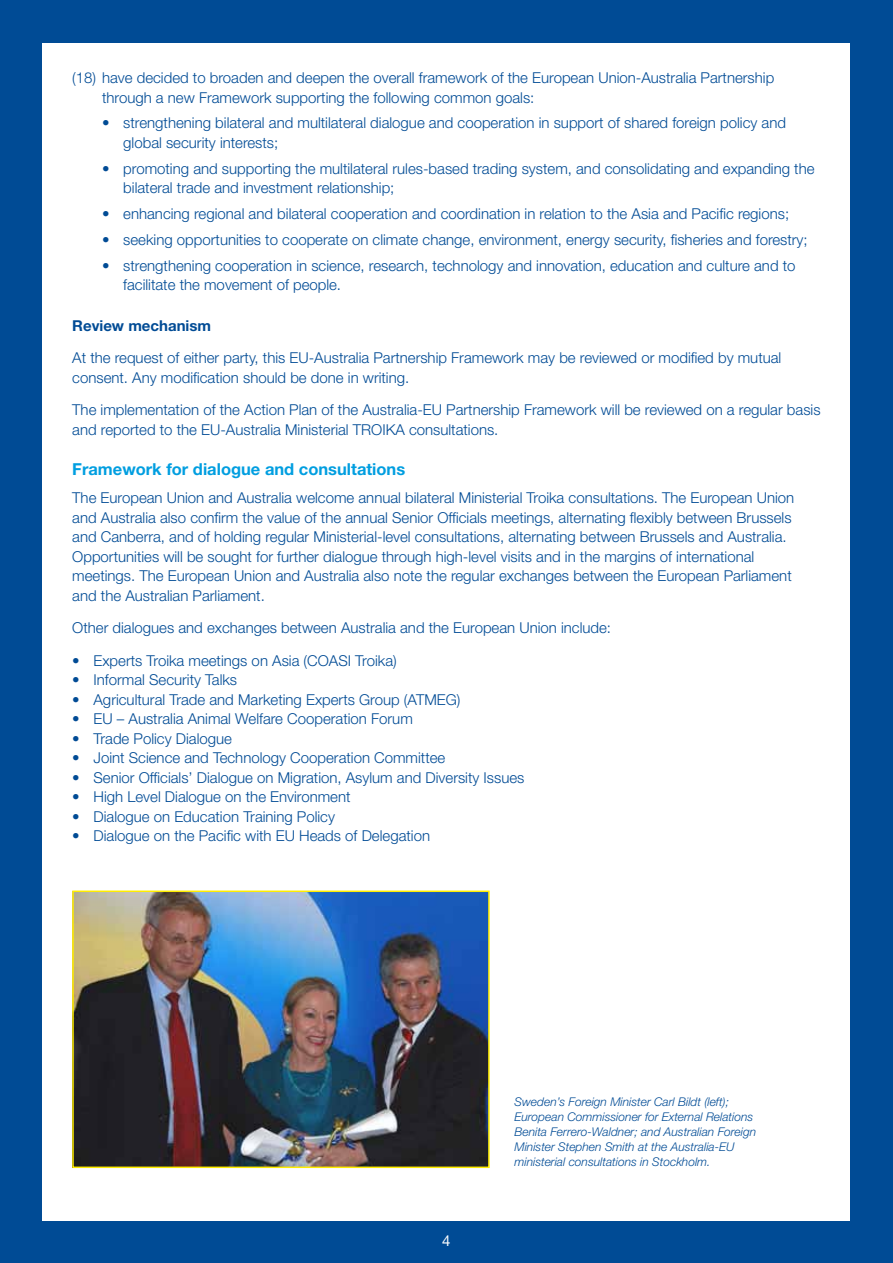
<style>
.page{position:relative;width:893px;height:1263px;background:#004b95}
.page>*{position:absolute;margin:0;border:0;box-sizing:border-box;transform-origin:0 0}
.t1{font:700 16.5px "Helvetica Neue LT Std";color:#009ee0}
.t2{font:300 15px/19.5px "Helvetica Neue LT Std";color:#004b95}
.t3{font:700 15px "Helvetica Neue LT Std";color:#004b95}
.t4{font:15px "Helvetica Neue LT Std";color:#fff}
.t5{font:italic 300 12px/15px "Helvetica Neue LT Std";color:#004b95}
</style>
<div class="page">
<div style="left:43px;top:43px;width:807px;height:1177px;background:#fff"></div>
<img style="left:75px;top:893px;width:412px;height:272px">
<div style="left:72px;top:890px;width:418px;height:278px;border:2px solid #ffed00"></div>
<p class="t2" style="left:102px;top:68px;width:674px;text-indent:-30px">(18) have decided to broaden and deepen the overall framework of the European Union-Australia Partnership through a new Framework supporting the following common goals:</p>
<p class="t2" style="left:123px;top:113px;width:664px;text-indent:-21px">• strengthening bilateral and multilateral dialogue and cooperation in support of shared foreign policy and global security interests;</p>
<p class="t2" style="left:123px;top:158px;width:693px;text-indent:-21px">• promoting and supporting the multilateral rules-based trading system, and consolidating and expanding the bilateral trade and investment relationship;</p>
<p class="t2" style="left:102px;top:204px;width:689px">• enhancing regional and bilateral cooperation and coordination in relation to the Asia and Pacific regions;</p>
<p class="t2" style="left:102px;top:230px;width:707px">• seeking opportunities to cooperate on climate change, environment, energy security, fisheries and forestry;</p>
<p class="t2" style="left:123px;top:255px;width:674px;text-indent:-21px">• strengthening cooperation in science, research, technology and innovation, education and culture and to facilitate the movement of people.</p>
<p class="t3" style="left:72px;top:316px;width:140px">Review mechanism</p>
<p class="t2" style="left:72px;top:348px;width:711px">At the request of either party, this EU-Australia Partnership Framework may be reviewed or modified by mutual consent. Any modification should be done in writing.</p>
<p class="t2" style="left:72px;top:400px;width:750px">The implementation of the Action Plan of the Australia-EU Partnership Framework will be reviewed on a regular basis and reported to the EU-Australia Ministerial TROIKA consultations.</p>
<p class="t1" style="left:72px;top:459px;width:334px">Framework for dialogue and consultations</p>
<p class="t2" style="left:72px;top:488px;width:723px">The European Union and Australia welcome annual bilateral Ministerial Troika consultations. The European Union and Australia also confirm the value of the annual Senior Officials meetings, alternating flexibly between Brussels and Canberra, and of holding regular Ministerial-level consultations, alternating between Brussels and Australia.<br>Opportunities will be sought for further dialogue through high-level visits and in the margins of international meetings. The European Union and Australia also note the regular exchanges between the European Parliament and the Australian Parliament.</p>
<p class="t2" style="left:72px;top:618px;width:540px">Other dialogues and exchanges between Australia and the European Union include:</p>
<p class="t2" style="left:72px;top:650px;width:326px">• Experts Troika meetings on Asia (COASI Troika)</p>
<p class="t2" style="left:72px;top:670px;width:166px">• Informal Security Talks</p>
<p class="t2" style="left:72px;top:689px;width:390px">• Agricultural Trade and Marketing Experts Group (ATMEG)</p>
<p class="t2" style="left:72px;top:709px;width:342px">• EU – Australia Animal Welfare Cooperation Forum</p>
<p class="t2" style="left:72px;top:728px;width:161px">• Trade Policy Dialogue</p>
<p class="t2" style="left:72px;top:748px;width:375px">• Joint Science and Technology Cooperation Committee</p>
<p class="t2" style="left:72px;top:767px;width:454px">• Senior Officials’ Dialogue on Migration, Asylum and Diversity Issues</p>
<p class="t2" style="left:72px;top:787px;width:280px">• High Level Dialogue on the Environment</p>
<p class="t2" style="left:72px;top:806px;width:264px">• Dialogue on Education Training Policy</p>
<p class="t2" style="left:72px;top:826px;width:359px">• Dialogue on the Pacific with EU Heads of Delegation</p>
<p class="t4" style="left:442px;top:1231px;width:10px">4</p>
<p class="t5" style="left:514px;top:1094px;width:243px">Sweden’s Foreign Minister Carl Bildt (left); European Commissioner for External Relations Benita Ferrero-Waldner; and Australian Foreign Minister Stephen Smith at the Australia-EU ministerial consultations in Stockholm.</p>
</div>
